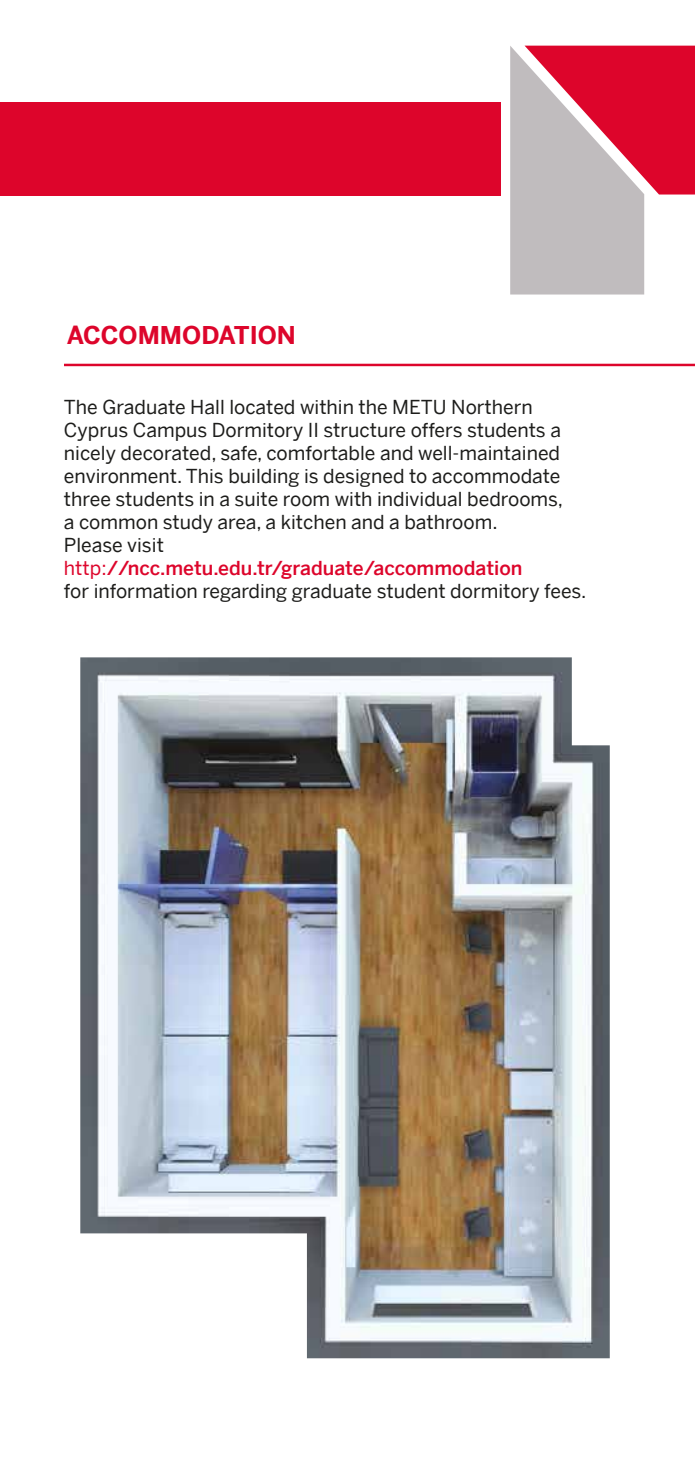
<style>
.page{position:relative;width:695px;height:1474px;background:#fff}
.page>*{position:absolute;margin:0;border:0;box-sizing:border-box;transform-origin:0 0}
.t1{font:24.5px "Benton Sans TRU Bol";color:#dd052b}
.t2{font:19.25px/23.1px "Benton Sans TRU Reg";color:#1d1d1b}
.t3{font:19.25px "Benton Sans TRU Med";color:#dd052b}
.s1{font-family:"Benton Sans TRU Reg"}
</style>
<div class="page">
<div style="left:0;top:102px;width:500px;height:93px;background:#dd052b"></div>
<svg style="left:510px;top:46px;width:184px;height:248px"></svg>
<hr style="left:64px;top:364px;width:630px;height:2px;background:#dd052b">
<img style="left:80px;top:657px;width:529px;height:701px">
<p class="t1" style="left:67px;top:321px;width:230px">ACCOMMODATION</p>
<p class="t2" style="left:64px;top:395px;width:500px">The Graduate Hall located within the METU Northern Cyprus Campus Dormitory II structure offers students a nicely decorated, safe, comfortable and well-maintained environment. This building is designed to accommodate three students in a suite room with individual bedrooms, a common study area, a kitchen and a bathroom.<br>Please visit</p>
<p class="t3" style="left:64px;top:557px;width:460px"><span class="s1">http:</span>//ncc.metu.edu.tr/graduate/accommodation</p>
<p class="t2" style="left:64px;top:580px;width:524px">for information regarding graduate student dormitory fees.</p>
</div>
